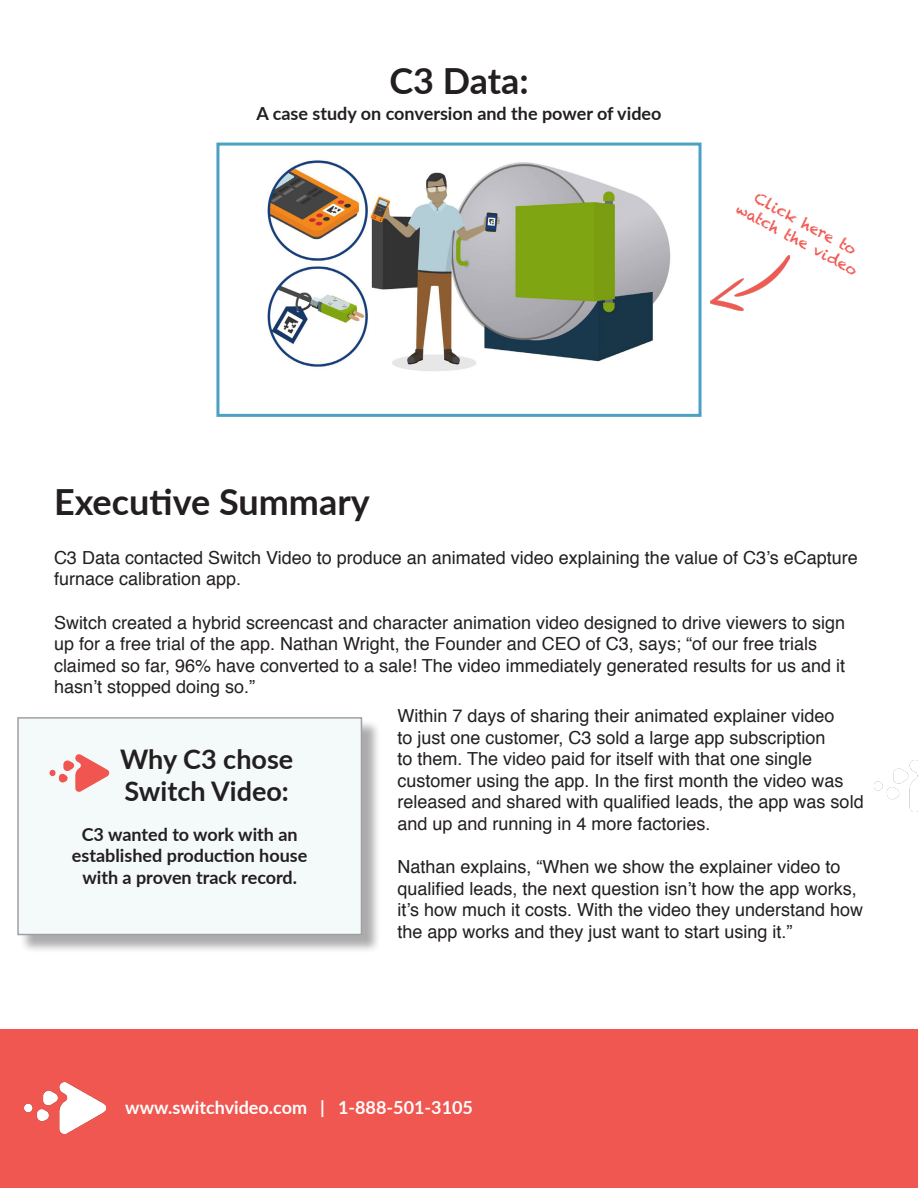
<style>
.page{position:relative;width:918px;height:1188px;background:#fff}
.page>*{position:absolute;margin:0;border:0;box-sizing:border-box;transform-origin:0 0}
.t1{font:700 36px "Lato";color:#231f20}
.t2{font:700 27px/32.4px "Lato";color:#231f20}
.t3{font:18px/21.6px "Helvetica";color:#231f20}
.t4{font:700 18px/21.6px "Lato";color:#231f20;text-align:center}
.t5{font:700 18px "Lato";color:#fff}
.t6{font:15px/18px "Chalkduster";color:#f05751;text-align:center}
</style>
<div class="page">
<img style="left:267px;top:160px;width:404px;height:211px">
<div style="left:216px;top:143px;width:486px;height:274px;border:3px solid #4ca1c3"></div>
<div style="left:20px;top:719px;width:361px;height:235px;background:#231f20;opacity:.75"></div>
<div style="left:17px;top:717px;width:345px;height:218px;background:#f4f9f9"></div>
<svg style="left:49px;top:754px;width:61px;height:38px"></svg>
<img style="left:875px;top:761px;width:43px;height:50px">
<div style="left:0;top:1030px;width:918px;height:158px;background:#f05751"></div>
<img style="left:25px;top:1082px;width:80px;height:51px">
<img style="left:711px;top:256px;width:78px;height:55px">
<h1 class="t1" style="left:389px;top:58px;width:141px">C3 Data:</h1>
<p class="t4" style="left:256px;top:103px;width:407px">A case study on conversion and the power of video</p>
<p class="t6" style="left:750px;top:184px;width:136px;rotate:28deg">Click here to watch the video</p>
<h1 class="t1" style="left:54px;top:479px;width:317px">Executive Summary</h1>
<p class="t3" style="left:54px;top:548px;width:805px">C3 Data contacted Switch Video to produce an animated video explaining the value of C3’s eCapture furnace calibration app.</p>
<p class="t3" style="left:54px;top:613px;width:793px">Switch created a hybrid screencast and character animation video designed to drive viewers to sign up for a free trial of the app. Nathan Wright, the Founder and CEO of C3, says; “of our free trials claimed so far, 96% have converted to a sale! The video immediately generated results for us and it hasn’t stopped doing so.”</p>
<p class="t3" style="left:397px;top:706px;width:468px">Within 7 days of sharing their animated explainer video<br>to just one customer, C3 sold a large app subscription<br>to them. The video paid for itself with that one single customer using the app. In the first month the video was released and shared with qualified leads, the app was sold and up and running in 4 more factories.</p>
<p class="t3" style="left:397px;top:858px;width:467px">Nathan explains, “When we show the explainer video to qualified leads, the next question isn’t how the app works, it’s how much it costs. With the video they understand how the app works and they just want to start using it.”</p>
<h2 class="t2" style="left:120px;top:742px;width:175px">Why C3 chose<br>Switch Video:</h2>
<p class="t4" style="left:72px;top:823px;width:237px">C3 wanted to work with an established production house with a proven track record.</p>
<p class="t5" style="left:154px;top:1091px;width:349px">www.switchvideo.com | 1-888-501-3105</p>
<p class="t5" style="left:125px;top:1096px;width:349px">www.switchvideo.com | 1-888-501-3105</p>
</div>
